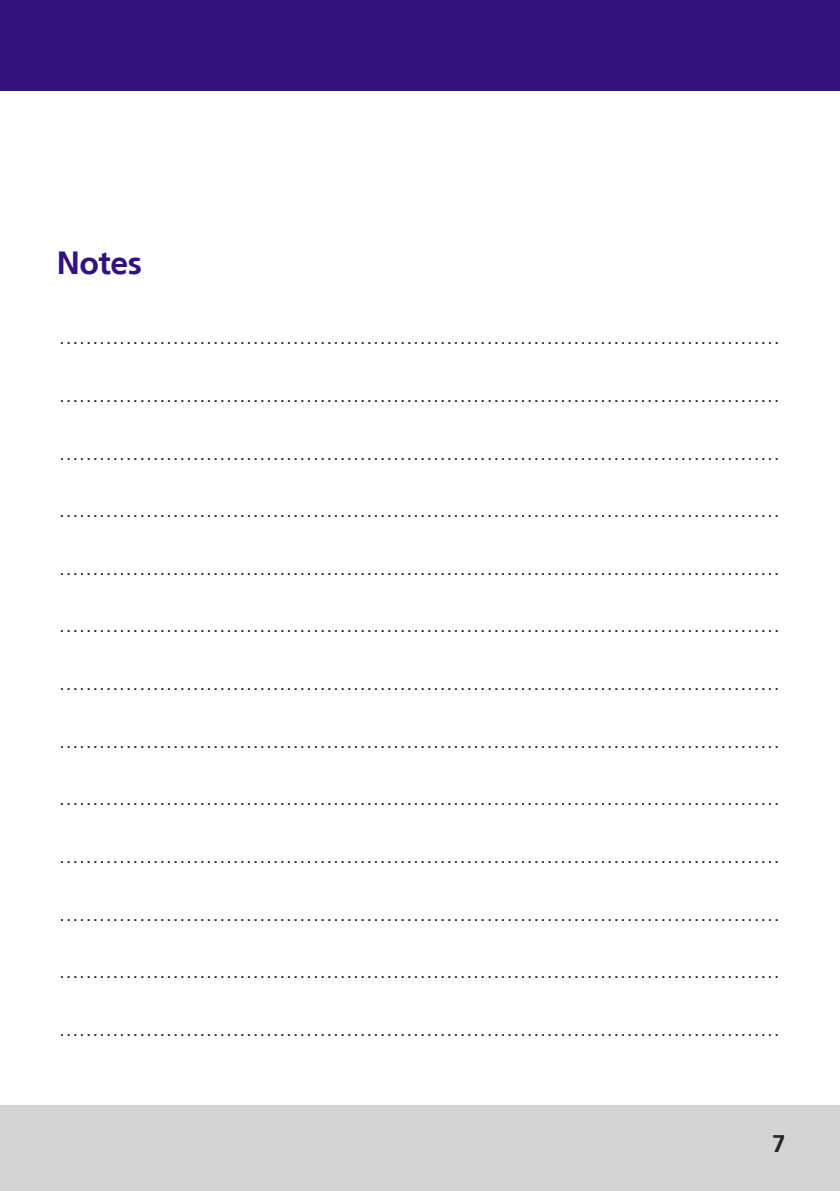
<style>
.page{position:relative;width:840px;height:1191px;background:#fff}
.page>*{position:absolute;margin:0;border:0;box-sizing:border-box;transform-origin:0 0}
.t1{font:700 32px "Frutiger 65";letter-spacing:-.015em;color:#32137e}
.t2{font:300 24px "Frutiger 45";color:#272627}
.t3{font:700 24px "Frutiger 65";color:#272627}
</style>
<div class="page">
<div style="left:0;top:0;width:839px;height:91px;background:#32137e"></div>
<div style="left:0;top:1106px;width:839px;height:85px;background:#d4d4d4"></div>
<h1 class="t1" style="left:57px;top:244px;width:87px">Notes</h1>
<p class="t2" style="left:59px;top:322px;width:722px">............................................................................................................</p>
<p class="t2" style="left:59px;top:380px;width:722px">............................................................................................................</p>
<p class="t2" style="left:59px;top:438px;width:722px">............................................................................................................</p>
<p class="t2" style="left:59px;top:495px;width:722px">............................................................................................................</p>
<p class="t2" style="left:59px;top:553px;width:722px">............................................................................................................</p>
<p class="t2" style="left:59px;top:610px;width:722px">............................................................................................................</p>
<p class="t2" style="left:59px;top:668px;width:722px">............................................................................................................</p>
<p class="t2" style="left:59px;top:726px;width:722px">............................................................................................................</p>
<p class="t2" style="left:59px;top:783px;width:722px">............................................................................................................</p>
<p class="t2" style="left:59px;top:841px;width:722px">............................................................................................................</p>
<p class="t2" style="left:59px;top:898px;width:722px">............................................................................................................</p>
<p class="t2" style="left:59px;top:956px;width:722px">............................................................................................................</p>
<p class="t2" style="left:59px;top:1014px;width:722px">............................................................................................................</p>
<p class="t3" style="left:771px;top:1129px;width:15px">7</p>
</div>
